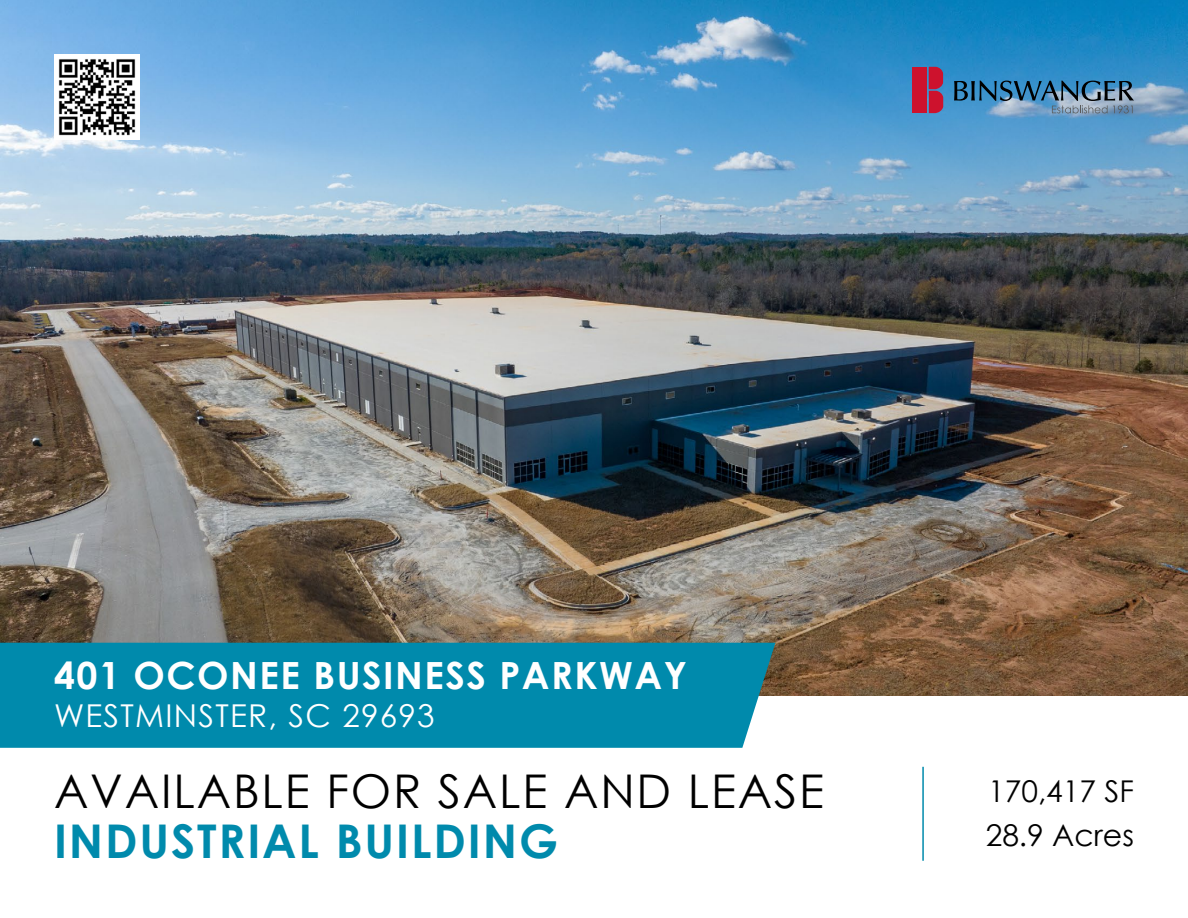
<style>
.page{position:relative;width:1188px;height:918px;background:#fff}
.page>*{position:absolute;margin:0;border:0;box-sizing:border-box;transform-origin:0 0}
.t1{font:46.5px "Century Gothic";letter-spacing:.04em;color:#000}
.t2{font:700 46.5px "Century Gothic";letter-spacing:.04em;color:#008aac}
.t3{font:700 37.5px "Century Gothic";letter-spacing:.04em;color:#fff}
.t4{font:31.5px "Century Gothic";letter-spacing:.04em;color:#fff}
.t5{font:30px/43.5px "Century Gothic";color:#000}
</style>
<div class="page">
<img style="left:0;top:0;width:1188px;height:695px">
<div style="left:0;top:643px;width:775px;height:105px;background:#008aac"></div>
<hr style="left:922px;top:767px;width:2px;height:94px;background:#008aac">
<div style="left:913px;top:67px;width:14px;height:22px;background:#cd122d"></div>
<div style="left:913px;top:91px;width:14px;height:22px;background:#cd122d"></div>
<svg style="left:929px;top:67px;width:14px;height:46px"></svg>
<svg style="left:954px;top:81px;width:180px;height:32px;background:#5480a1"></svg>
<img style="left:54px;top:54px;width:86px;height:86px">
<p class="t3" style="left:54px;top:647px;width:634px">401 OCONEE BUSINESS PARKWAY</p>
<p class="t4" style="left:54px;top:693px;width:382px">WESTMINSTER, SC 29693</p>
<p class="t1" style="left:54px;top:759px;width:772px">AVAILABLE FOR SALE AND LEASE</p>
<p class="t2" style="left:54px;top:806px;width:506px">INDUSTRIAL BUILDING</p>
<p class="t5" style="left:986px;top:769px;width:150px">170,417 SF<br>28.9 Acres</p>
</div>
